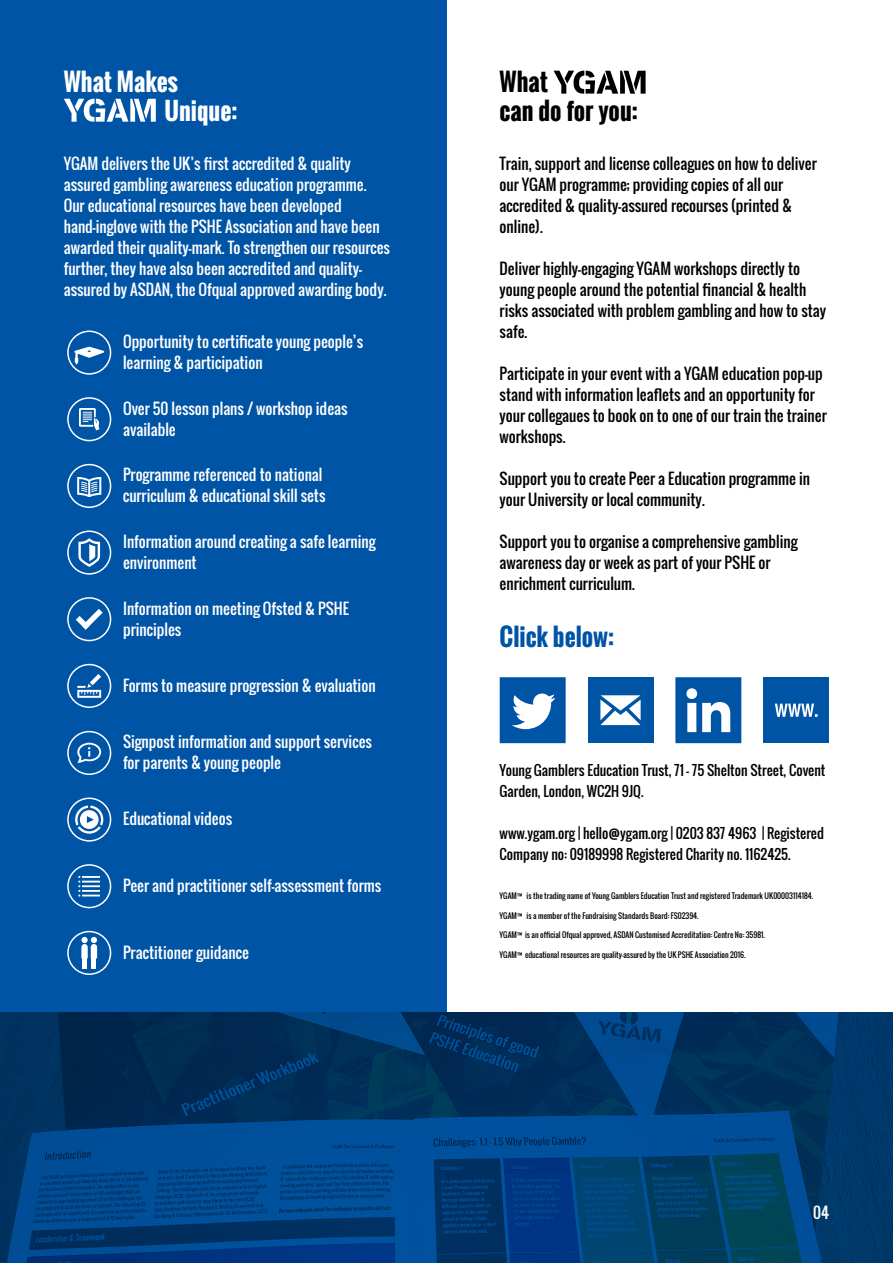
<style>
.page{position:relative;width:893px;height:1263px;background:#fff}
.page>*{position:absolute;margin:0;border:0;box-sizing:border-box;transform-origin:0 0}
.t1{font:700 24px/28.8px "Oswald";color:#fff}
.t2{font:700 24px/28.8px "Oswald";color:#000}
.t3{font:700 24px "Oswald";color:#0054a6}
.t4{font:15px/21px "Oswald";color:#fff}
.t5{font:15px/21px "Oswald";color:#000}
.t6{font:13.5px/21px "Oswald";color:#000}
.t7{font:7.5px "Oswald";color:#000}
</style>
<div class="page">
<div style="left:0;top:0;width:446px;height:1263px;background:#0054a6"></div>
<img style="left:0;top:1012px;width:893px;height:251px">
<svg style="left:500px;top:677px;width:66px;height:66px"></svg>
<svg style="left:675px;top:677px;width:66px;height:66px"></svg>
<div style="left:588px;top:677px;width:65px;height:66px;background:#0054a6"></div>
<svg style="left:600px;top:695px;width:41px;height:30px"></svg>
<div style="left:763px;top:677px;width:66px;height:66px;background:#0054a6"></div>
<svg style="left:775px;top:704px;width:43px;height:13px"></svg>
<svg style="left:64px;top:99px;width:92px;height:23px"></svg>
<svg style="left:554px;top:71px;width:92px;height:23px"></svg>
<div style="left:67px;top:330px;width:44px;height:45px;border:2px solid #fff;border-radius:50%"></div>
<div style="left:67px;top:397px;width:44px;height:44px;border:2px solid #fff;border-radius:50%"></div>
<div style="left:67px;top:464px;width:44px;height:44px;border:2px solid #fff;border-radius:50%"></div>
<div style="left:67px;top:530px;width:44px;height:45px;border:2px solid #fff;border-radius:50%"></div>
<div style="left:67px;top:597px;width:44px;height:44px;border:2px solid #fff;border-radius:50%"></div>
<div style="left:67px;top:664px;width:44px;height:44px;border:2px solid #fff;border-radius:50%"></div>
<div style="left:67px;top:731px;width:44px;height:44px;border:2px solid #fff;border-radius:50%"></div>
<div style="left:67px;top:797px;width:44px;height:45px;border:2px solid #fff;border-radius:50%"></div>
<div style="left:67px;top:864px;width:44px;height:44px;border:2px solid #fff;border-radius:50%"></div>
<div style="left:67px;top:931px;width:44px;height:44px;border:2px solid #fff;border-radius:50%"></div>
<svg style="left:74px;top:347px;width:30px;height:18px"></svg>
<svg style="left:77px;top:477px;width:24px;height:20px"></svg>
<svg style="left:79px;top:408px;width:21px;height:22px"></svg>
<svg style="left:77px;top:674px;width:24px;height:24px"></svg>
<svg style="left:75px;top:805px;width:28px;height:29px"></svg>
<svg style="left:78px;top:876px;width:22px;height:20px"></svg>
<svg style="left:77px;top:743px;width:24px;height:20px"></svg>
<hr style="left:92px;top:957px;width:4px;height:12px;background:#fff">
<svg style="left:81px;top:937px;width:16px;height:21px"></svg>
<div style="left:82px;top:957px;width:5px;height:12px;background:#fff"></div>
<svg style="left:76px;top:609px;width:27px;height:21px"></svg>
<svg style="left:78px;top:538px;width:22px;height:29px"></svg>
<h1 class="t1" style="left:165px;top:68px;width:74px;text-indent:-101px">What Makes<br>Unique:</h1>
<h1 class="t2" style="left:500px;top:68px;width:140px">What<br>can do for you:</h1>
<p class="t4" style="left:64px;top:153px;width:328px">YGAM delivers the UK’s first accredited &amp; quality assured gambling awareness education programme.<br>Our educational resources have been developed hand-inglove with the PSHE Association and have been awarded their quality-mark. To strengthen our resources further, they have also been accredited and quality&shy;assured by ASDAN, the Ofqual approved awarding body.</p>
<p class="t5" style="left:500px;top:153px;width:319px">Train, support and license colleagues on how to deliver our YGAM programme; providing copies of all our accredited &amp; quality-assured recourses (printed &amp; online).</p>
<p class="t5" style="left:500px;top:258px;width:328px">Deliver highly-engaging YGAM workshops directly to young people around the potential financial &amp; health risks associated with problem gambling and how to stay safe.</p>
<p class="t5" style="left:500px;top:363px;width:329px">Participate in your event with a YGAM education pop-up stand with information leaflets and an opportunity for your collegaues to book on to one of our train the trainer workshops.</p>
<p class="t5" style="left:500px;top:468px;width:312px">Support you to create Peer a Education programme in your University or local community.</p>
<p class="t5" style="left:500px;top:531px;width:299px">Support you to organise a comprehensive gambling awareness day or week as part of your PSHE or enrichment curriculum.</p>
<p class="t4" style="left:123px;top:331px;width:242px">Opportunity to certificate young people’s learning &amp; participation</p>
<p class="t4" style="left:123px;top:397px;width:226px">Over 50 lesson plans / workshop ideas available</p>
<p class="t4" style="left:123px;top:464px;width:204px">Programme referenced to national curriculum &amp; educational skill sets</p>
<p class="t4" style="left:123px;top:531px;width:254px">Information around creating a safe learning environment</p>
<p class="t4" style="left:123px;top:597px;width:227px">Information on meeting Ofsted &amp; PSHE principles</p>
<p class="t4" style="left:123px;top:675px;width:254px">Forms to measure progression &amp; evaluation</p>
<p class="t4" style="left:123px;top:731px;width:250px">Signpost information and support services for parents &amp; young people</p>
<p class="t4" style="left:123px;top:808px;width:111px">Educational videos</p>
<p class="t4" style="left:123px;top:875px;width:260px">Peer and practitioner self-assessment forms</p>
<h1 class="t3" style="left:500px;top:619px;width:116px">Click below:</h1>
<p class="t6" style="left:500px;top:760px;width:327px">Young Gamblers Education Trust, 71 – 75 Shelton Street, Covent<br>Garden, London, WC2H 9JQ.</p>
<p class="t6" style="left:500px;top:823px;width:326px">www.ygam.org | hello@ygam.org | 0203 837 4963 | Registered<br>Company no: 09189998 Registered Charity no. 1162425.</p>
<p class="t7" style="left:500px;top:890px;width:315px">YGAM™ is the trading name of Young Gamblers Education Trust and registered Trademark UK00003114184.</p>
<p class="t7" style="left:500px;top:910px;width:201px">YGAM™ is a member of the Fundraising Standards Board: FS02394.</p>
<p class="t7" style="left:500px;top:929px;width:267px">YGAM™is an official Ofqual approved, ASDAN Customised Accreditation: Centre No: 35981.</p>
<p class="t4" style="left:123px;top:942px;width:127px">Practitioner guidance</p>
<p class="t7" style="left:500px;top:949px;width:247px">YGAM™educational resources are quality-assured by the UK PSHE Association 2016.</p>
<p class="t4" style="left:813px;top:1202px;width:17px">04</p>
</div>
